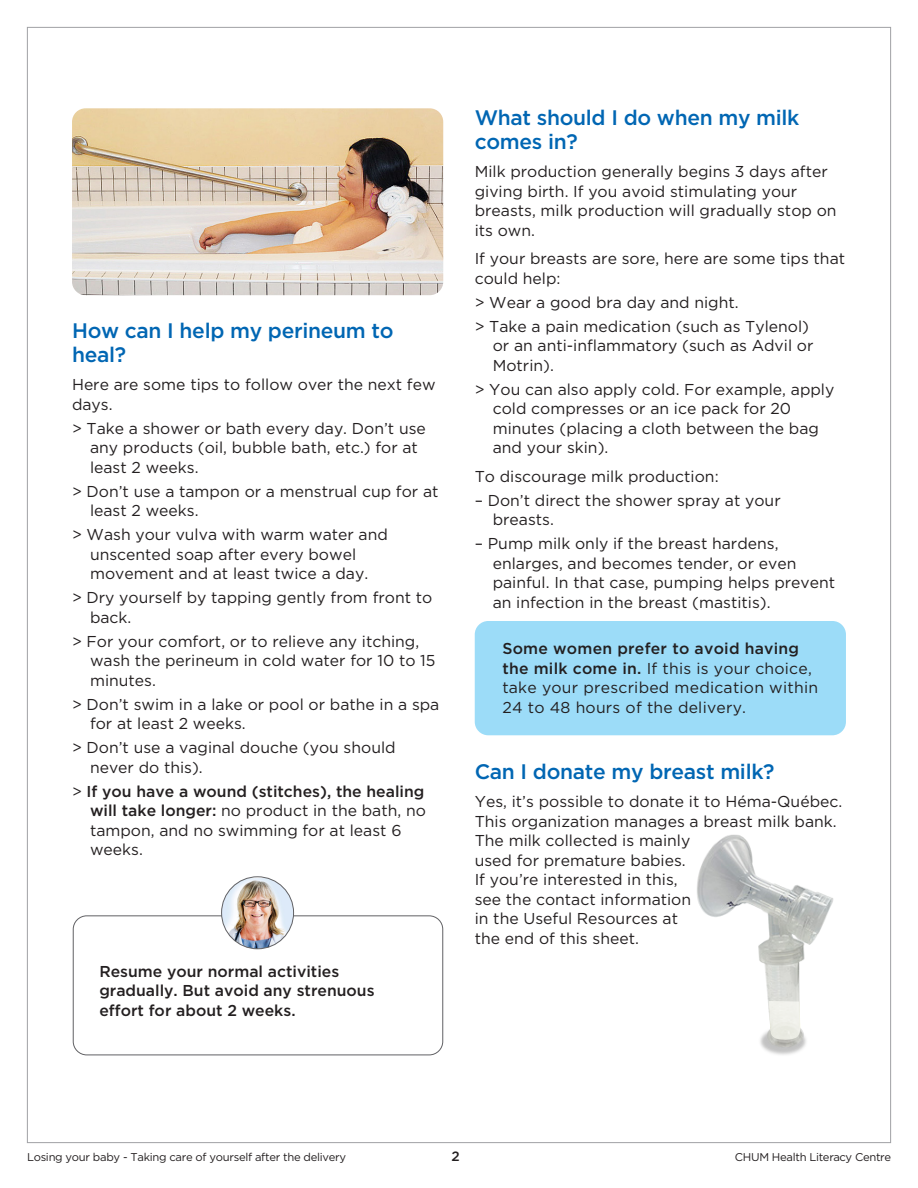
<style>
.page{position:relative;width:918px;height:1188px;background:#fff}
.page>*{position:absolute;margin:0;border:0;box-sizing:border-box;transform-origin:0 0}
.t1{font:500 21px/24px "Gotham";letter-spacing:-.015em;color:#0166b3}
.t2{font:15.75px/19.5px "Gotham";color:#231f20}
.t3{font:500 15.75px/19.5px "Gotham";color:#231f20}
.t4{font:500 13.5px "Gotham";color:#231f20}
.t5{font:11.25px "Gotham";letter-spacing:-.025em;color:#231f20}
.s1{font-weight:500}
</style>
<div class="page">
<img style="left:72px;top:108px;width:371px;height:187px">
<img style="left:697px;top:834px;width:137px;height:221px">
<svg style="left:769px;top:1001px;width:31px;height:40px"></svg>
<div style="left:475px;top:621px;width:371px;height:114px;background:#9cdcf8;border-radius:14px"></div>
<div style="left:73px;top:915px;width:370px;height:140px;border:1px solid #616164;border-radius:14px"></div>
<img style="left:222px;top:878px;width:72px;height:71px">
<div style="left:221px;top:876px;width:73px;height:73px;border:1px solid #616164;border-radius:50%"></div>
<h1 class="t1" style="left:72px;top:318px;width:323px">How can I help my perineum to heal?</h1>
<p class="t2" style="left:72px;top:375px;width:365px">Here are some tips to follow over the next few days.</p>
<p class="t2" style="left:90px;top:418px;width:337px;text-indent:-18px">&gt; Take a shower or bath every day. Don’t use any products (oil, bubble bath, etc.) for at least 2 weeks.</p>
<p class="t2" style="left:90px;top:481px;width:350px;text-indent:-18px">&gt; Don’t use a tampon or a menstrual cup for at least 2 weeks.</p>
<p class="t2" style="left:90px;top:525px;width:299px;text-indent:-18px">&gt; Wash your vulva with warm water and unscented soap after every bowel movement and at least twice a day.</p>
<p class="t2" style="left:90px;top:588px;width:344px;text-indent:-18px">&gt; Dry yourself by tapping gently from front to back.</p>
<p class="t2" style="left:90px;top:631px;width:347px;text-indent:-18px">&gt; For your comfort, or to relieve any itching, wash the perineum in cold water for 10 to 15 minutes.</p>
<p class="t2" style="left:90px;top:694px;width:351px;text-indent:-18px">&gt; Don’t swim in a lake or pool or bathe in a spa for at least 2 weeks.</p>
<p class="t2" style="left:90px;top:738px;width:307px;text-indent:-18px">&gt; Don’t use a vaginal douche (you should never do this).</p>
<p class="t2" style="left:90px;top:781px;width:337px;text-indent:-18px">&gt; <span class="s1">If you have a wound (stitches), the healing will take longer:</span> no product in the bath, no tampon, and no swimming for at least 6 weeks.</p>
<p class="t3" style="left:99px;top:961px;width:277px">Resume your normal activities gradually. But avoid any strenuous effort for about 2 weeks.</p>
<h1 class="t1" style="left:475px;top:105px;width:326px">What should I do when my milk comes in?</h1>
<p class="t2" style="left:475px;top:162px;width:363px">Milk production generally begins 3 days after giving birth. If you avoid stimulating your breasts, milk production will gradually stop on its own.</p>
<p class="t2" style="left:475px;top:249px;width:372px">If your breasts are sore, here are some tips that could help:</p>
<p class="t2" style="left:475px;top:290px;width:336px;line-height:24px">&gt; Wear a good bra day and night.<br>&gt; Take a pain medication (such as Tylenol)</p>
<p class="t2" style="left:493px;top:336px;width:322px">or an anti-inflammatory (such as Advil or<br>Motrin).</p>
<p class="t2" style="left:493px;top:379px;width:343px;text-indent:-18px">&gt; You can also apply cold. For example, apply cold compresses or an ice pack for 20 minutes (placing a cloth between the bag and your skin).</p>
<p class="t2" style="left:475px;top:466px;width:245px">To discourage milk production:</p>
<p class="t2" style="left:493px;top:490px;width:289px;text-indent:-18px">– Don’t direct the shower spray at your breasts.</p>
<p class="t2" style="left:493px;top:534px;width:344px;text-indent:-18px">– Pump milk only if the breast hardens, enlarges, and becomes tender, or even painful. In that case, pumping helps prevent an infection in the breast (mastitis).</p>
<p class="t2" style="left:502px;top:639px;width:317px"><span class="s1">Some women prefer to avoid having the milk come in.</span> If this is your choice, take your prescribed medication within 24 to 48 hours of the delivery.</p>
<h1 class="t1" style="left:475px;top:759px;width:301px">Can I donate my breast milk?</h1>
<p class="t2" style="left:475px;top:792px;width:369px">Yes, it’s possible to donate it to Héma-Québec.<br>This organization manages a breast milk bank.<br>The milk collected is mainly<br>used for premature babies.<br>If you’re interested in this,<br>see the contact information<br>in the Useful Resources at<br>the end of this sheet.</p>
<p class="t5" style="left:27px;top:1150px;width:321px">Losing your baby - Taking care of yourself after the delivery</p>
<p class="t4" style="left:451px;top:1147px;width:10px">2</p>
<p class="t5" style="left:735px;top:1150px;width:158px">CHUM Health Literacy Centre</p>
</div>
